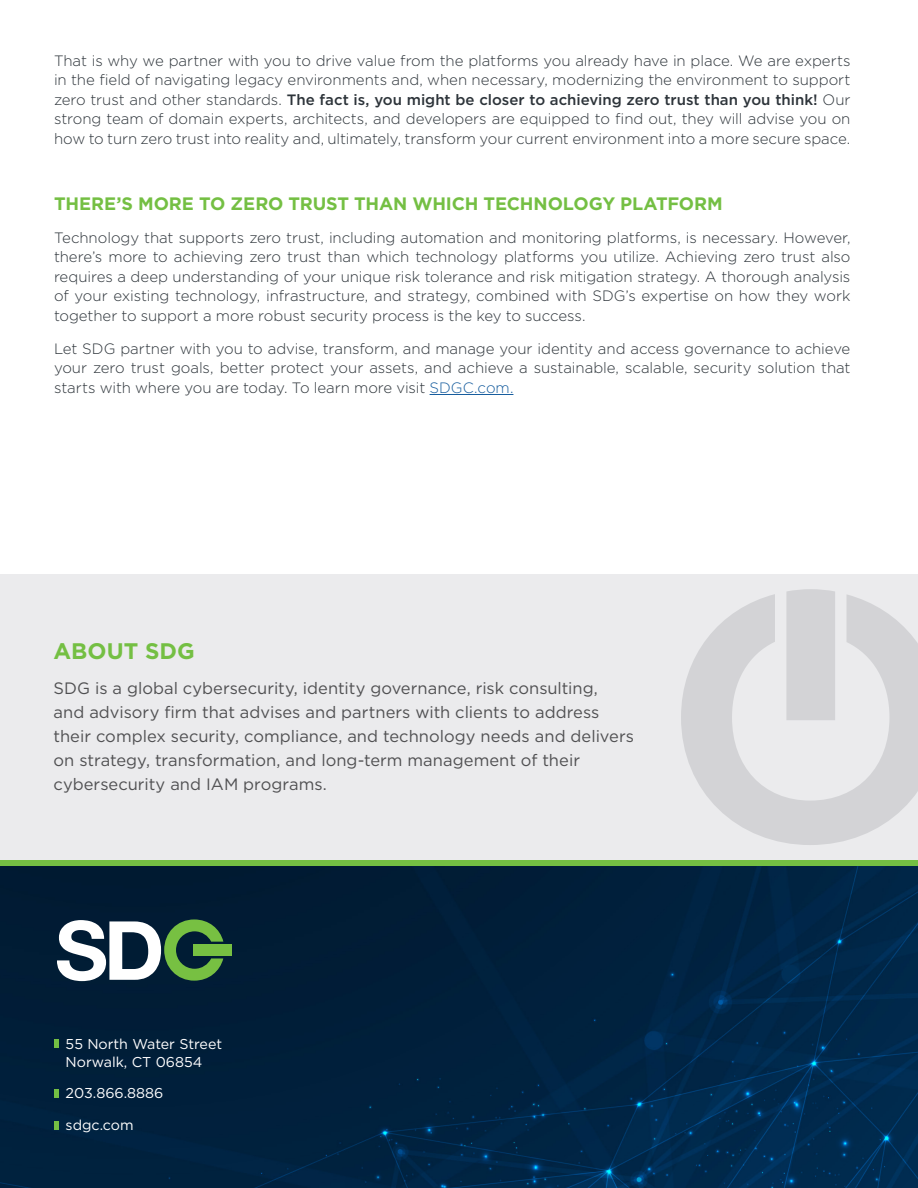
<style>
.page{position:relative;width:918px;height:1188px;background:#fff}
.page>*{position:absolute;margin:0;border:0;box-sizing:border-box;transform-origin:0 0}
.t1{font:700 22.5px "Gotham";color:#74bf43}
.Body1{font:700 18px "Gotham";letter-spacing:-.01em;color:#74bf43}
.t2{font:16.5px/24px "Gotham";color:#505052}
.Body1-2{font:300 15px/19.5px "Gotham";letter-spacing:-.005em;color:#2d343a;text-align:justify}
.Body1-3{font:14.25px "Gotham";color:#fff}
.s1{font-weight:500}
.s2{color:#175d9e}
</style>
<div class="page">
<img style="left:0;top:865px;width:918px;height:323px">
<div style="left:0;top:860px;width:918px;height:5px;background:#74bf43"></div>
<svg style="left:54px;top:1039px;width:4px;height:9px"></svg>
<svg style="left:54px;top:1089px;width:4px;height:9px"></svg>
<svg style="left:54px;top:1121px;width:4px;height:9px"></svg>
<svg style="left:57px;top:919px;width:166px;height:62px"></svg>
<div style="left:194px;top:944px;width:38px;height:12px;background:#77c042"></div>
<div style="left:0;top:574px;width:918px;height:286px;background:#ebebed"></div>
<svg style="left:681px;top:594px;width:237px;height:251px"></svg>
<div style="left:786px;top:589px;width:49px;height:131px;background:#d3d3d6"></div>
<hr style="left:430px;top:394px;width:83px;height:1px;background:#175d9e">
<p class="Body1-2" style="left:54px;top:51px;width:798px">That is why we partner with you to drive value from the platforms you already have in place. We are experts in the field of navigating legacy environments and, when necessary, modernizing the environment to support zero trust and other standards. <span class="s1">The fact is, you might be closer to achieving zero trust than you think!</span> Our strong team of domain experts, architects, and developers are equipped to find out, they will advise you on how to turn zero trust into reality and, ultimately, transform your current environment into a more secure space.</p>
<p class="Body1" style="left:54px;top:192px;width:670px">THERE’S MORE TO ZERO TRUST THAN WHICH TECHNOLOGY PLATFORM</p>
<p class="Body1-2" style="left:54px;top:228px;width:798px">Technology that supports zero trust, including automation and monitoring platforms, is necessary. However, there’s more to achieving zero trust than which technology platforms you utilize. Achieving zero trust also requires a deep understanding of your unique risk tolerance and risk mitigation strategy. A thorough analysis of your existing technology, infrastructure, and strategy, combined with SDG’s expertise on how they work together to support a more robust security process is the key to success.</p>
<p class="Body1-2" style="left:54px;top:339px;width:798px">Let SDG partner with you to advise, transform, and manage your identity and access governance to achieve your zero trust goals, better protect your assets, and achieve a sustainable, scalable, security solution that starts with where you are today. To learn more visit <span class="s2">SDGC.com.</span></p>
<p class="t1" style="left:54px;top:636px;width:143px">ABOUT SDG</p>
<p class="t2" style="left:54px;top:676px;width:582px">SDG is a global cybersecurity, identity governance, risk consulting,<br>and advisory firm that advises and partners with clients to address their complex security, compliance, and technology needs and delivers on strategy, transformation, and long-term management of their cybersecurity and IAM programs.</p>
<p class="Body1-3" style="left:66px;top:1035px;width:158px">55 North Water Street</p>
<p class="Body1-3" style="left:66px;top:1053px;width:138px">Norwalk, CT 06854</p>
<p class="Body1-3" style="left:66px;top:1084px;width:99px">203.866.8886</p>
<p class="Body1-3" style="left:66px;top:1116px;width:69px">sdgc.com</p>
</div>
